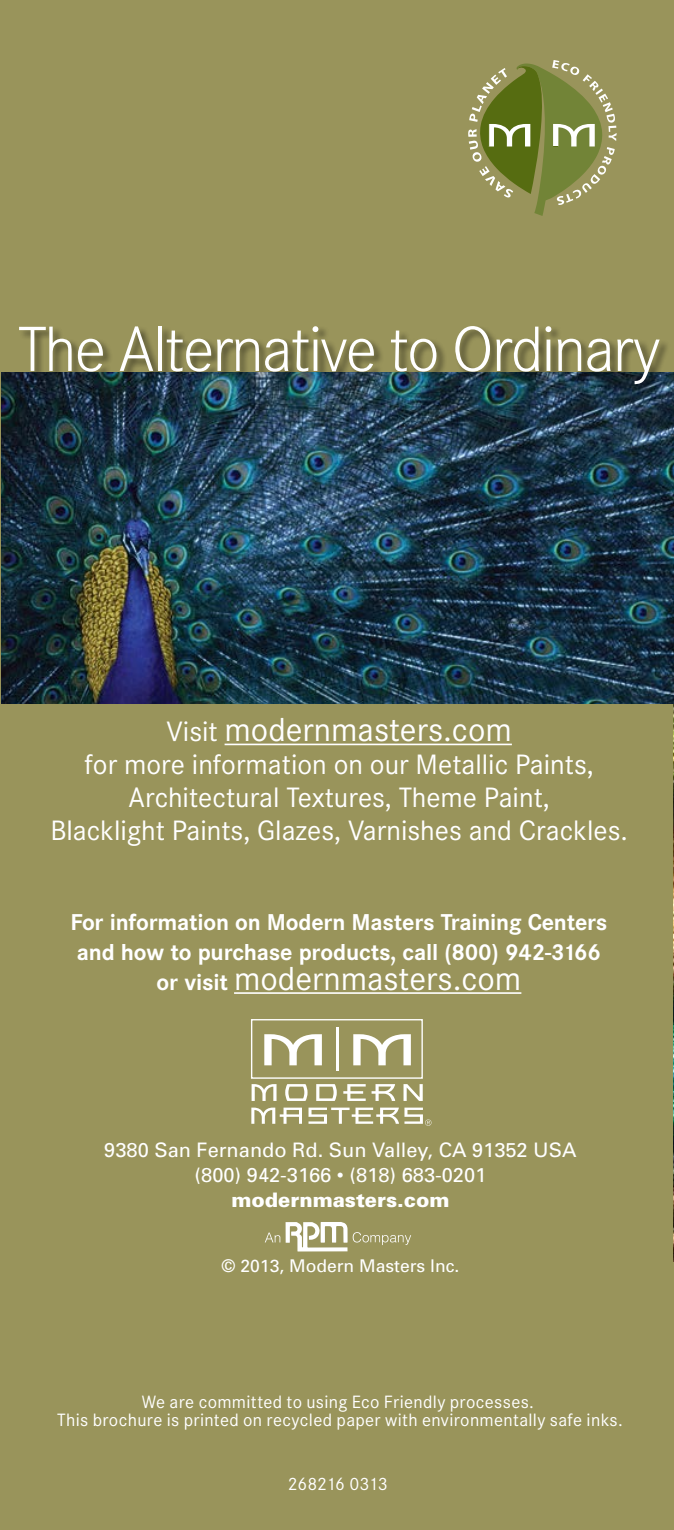
<style>
.page{position:relative;width:674px;height:1530px;background:#99945b}
.page>*{position:absolute;margin:0;border:0;box-sizing:border-box;transform-origin:0 0}
.t1{font:300 62.5px "Corporate SBQ";letter-spacing:-.03em;color:#fff}
.t2{font:32.5px "Corporate SBQ";color:#fff}
.t3{font:27.5px/33px "Corporate SBQ";color:#fff;text-align:center}
.t4{font:700 22.5px/30px "Corporate SBQ";letter-spacing:-.01em;color:#fff}
.t5{font:20px/25px "Univers";color:#fff;text-align:center}
.t6{font:17.5px/17.5px "Corporate SBQ";letter-spacing:.02em;color:#fff;text-align:center}
.t7{font:17.5px "Univers";color:#fff}
.t8{font:17.5px "Corporate SBQ";letter-spacing:-.025em;color:#fff}
.s1{font-size:27.5px}
.s2{font-weight:700;font-size:22.5px}
.s3{font-weight:900}
</style>
<div class="page">
<svg style="left:468px;top:60px;width:148px;height:155px"></svg>
<div style="left:251px;top:1019px;width:172px;height:60px;border:1px solid #fff"></div>
<svg style="left:264px;top:1034px;width:58px;height:31px"></svg>
<svg style="left:353px;top:1034px;width:58px;height:31px"></svg>
<hr style="left:336px;top:1027px;width:3px;height:44px;background:#fff">
<svg style="left:251px;top:1084px;width:25px;height:17px"></svg>
<svg style="left:285px;top:1084px;width:22px;height:17px"></svg>
<svg style="left:316px;top:1084px;width:21px;height:17px"></svg>
<svg style="left:343px;top:1084px;width:52px;height:17px"></svg>
<svg style="left:403px;top:1084px;width:20px;height:17px"></svg>
<svg style="left:251px;top:1108px;width:51px;height:16px"></svg>
<svg style="left:308px;top:1108px;width:123px;height:18px"></svg>
<img style="left:673px;top:704px;width:1px;height:558px">
<svg style="left:265px;top:1222px;width:82px;height:30px"></svg>
<svg style="left:353px;top:1232px;width:58px;height:13px"></svg>
<hr style="left:234px;top:992px;width:287px;height:2px;background:#fff">
<hr style="left:224px;top:744px;width:288px;height:1px;background:#fff">
<img style="left:1px;top:372px;width:673px;height:332px">
<div style="left:19px;top:326px;width:652px;height:69px;background:#000;opacity:.5"></div>
<p class="t1" style="left:17px;top:313px;width:644px">The Alternative to Ordinary</p>
<p class="t2" style="left:167px;top:711px;width:347px"><span class="s1">Visit</span> modernmasters.com</p>
<p class="t3" style="left:50px;top:748px;width:579px">for more information on our Metallic Paints,<br>Architectural Textures, Theme Paint,<br>Blacklight Paints, Glazes, Varnishes and Crackles.</p>
<p class="t4" style="left:70px;top:907px;width:538px">For information on Modern Masters Training Centers and how to purchase products, call (800) 942-3166</p>
<p class="t2" style="left:157px;top:959px;width:366px"><span class="s2">or visit</span> modernmasters.com</p>
<p class="t5" style="left:104px;top:1137px;width:474px">9380 San Fernando Rd. Sun Valley, CA 91352 USA (800) 942-3166 • (818) 683-0201 <span class="s3">modernmasters.com</span></p>
<p class="t7" style="left:222px;top:1255px;width:239px">© 2013, Modern Masters Inc.</p>
<p class="t6" style="left:57px;top:1394px;width:567px">We are committed to using Eco Friendly processes.<br>This brochure is printed on recycled paper with environmentally safe inks.</p>
<p class="t8" style="left:288px;top:1473px;width:101px">268216 0313</p>
</div>
